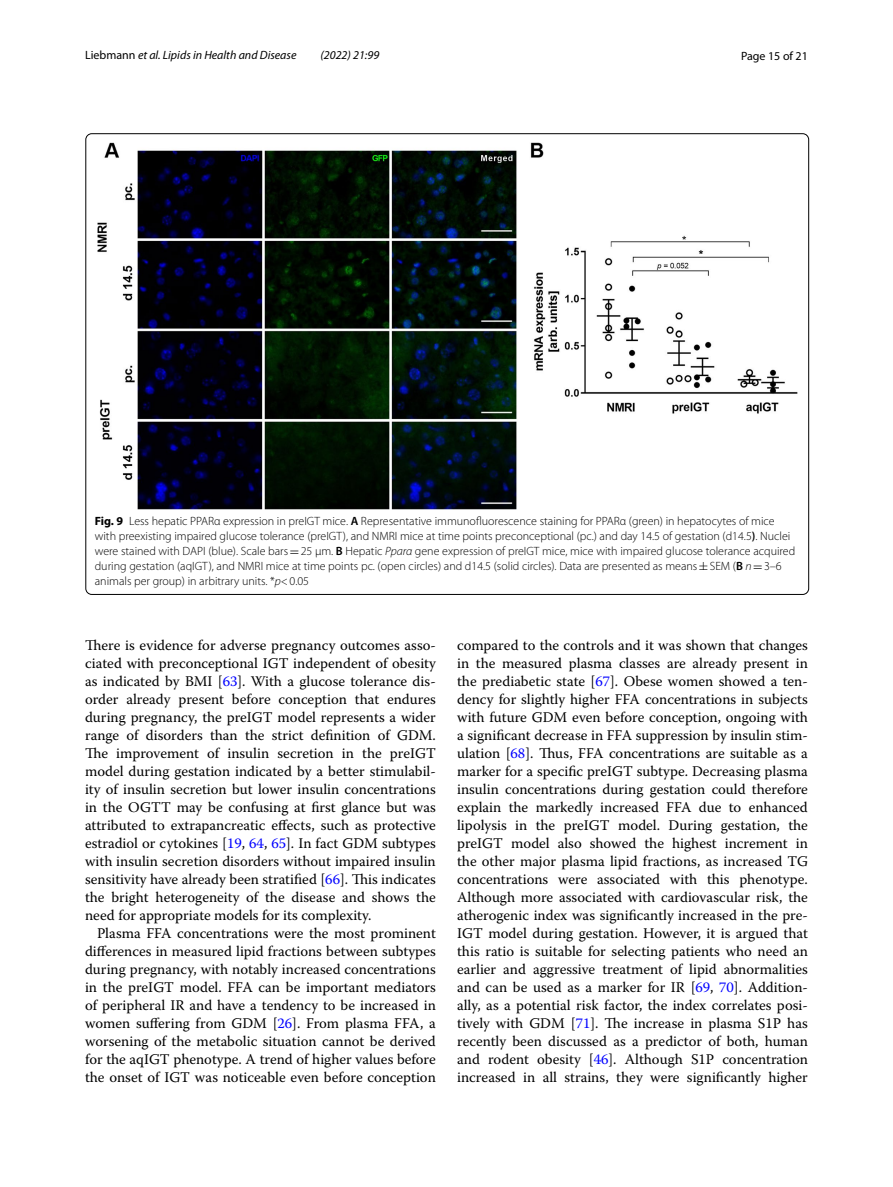
<style>
.page{position:relative;width:893px;height:1187px;background:#fff}
.page>*{position:absolute;margin:0;border:0;box-sizing:border-box;transform-origin:0 0}
.t1{font:14.7px/18px "Warnock Pro";color:#000;text-align:justify}
.t2{font:300 12px/15px "Myriad Pro";color:#000}
.t3{font:italic 12px "Myriad Pro";color:#000}
.t4{font:12px "Myriad Pro";color:#000}
.s1{font-style:normal}
.s2{font-weight:700}
.s3{font-weight:600}
.s4{font-family:"MTSY";font-weight:400}
.s5{font-style:italic}
.s6{color:#00f}
</style>
<div class="page">
<img style="left:97px;top:143px;width:700px;height:366px">
<p class="t3" style="left:85px;top:48px;width:213px"><span class="s1">Liebmann</span> et al. Lipids in Health and Disease</p>
<p class="t3" style="left:321px;top:48px;width:60px">(2022) 21:99</p>
<p class="t4" style="left:741px;top:48px;width:68px">Page 15 of 21</p>
<p class="t2" style="left:95px;top:513px;width:702px"><span class="s2">Fig. 9</span> Less hepatic PPARα expression in preIGT mice. <span class="s3">A</span> Representative immunofluorescence staining for PPARα (green) in hepatocytes of mice with preexisting impaired glucose tolerance (preIGT), and NMRI mice at time points preconceptional (pc.) and day 14.5 of gestation (d14.5<span class="s3">)</span>. Nuclei were stained with DAPI (blue). Scale bars<span class="s4">=</span>25 μm. <span class="s3">B</span> Hepatic <span class="s5">Pparα</span> gene expression of preIGT mice, mice with impaired glucose tolerance acquired during gestation (aqIGT), and NMRI mice at time points pc. (open circles) and d14.5 (solid circles). Data are presented as means<span class="s4">±</span>SEM (<span class="s3">B</span> <span class="s5">n</span><span class="s4">=</span>3–6 animals per group) in arbitrary units. *<span class="s5">p</span>&lt;0.05</p>
<p class="t1" style="left:85px;top:635px;width:352px">There is evidence for adverse pregnancy outcomes asso&shy;ciated with preconceptional IGT independent of obesity as indicated by BMI [<span class="s6">63</span>]. With a glucose tolerance dis&shy;order already present before conception that endures during pregnancy, the preIGT model represents a wider range of disorders than the strict definition of GDM.<br>The improvement of insulin secretion in the preIGT model during gestation indicated by a better stimulabil&shy;ity of insulin secretion but lower insulin concentrations in the OGTT may be confusing at first glance but was attributed to extrapancreatic effects, such as protective estradiol or cytokines [<span class="s6">19</span>, <span class="s6">64</span>, <span class="s6">65</span>]. In fact GDM subtypes with insulin secretion disorders without impaired insulin sensitivity have already been stratified [<span class="s6">66</span>]. This indicates the bright heterogeneity of the disease and shows the need for appropriate models for its complexity.</p>
<p class="t1" style="left:85px;top:923px;width:352px;text-indent:12px">Plasma FFA concentrations were the most prominent differences in measured lipid fractions between subtypes during pregnancy, with notably increased concentrations in the preIGT model. FFA can be important mediators of peripheral IR and have a tendency to be increased in women suffering from GDM [<span class="s6">26</span>]. From plasma FFA, a worsening of the metabolic situation cannot be derived for the aqIGT phenotype. A trend of higher values before the onset of IGT was noticeable even before conception</p>
<p class="t1" style="left:457px;top:635px;width:352px">compared to the controls and it was shown that changes in the measured plasma classes are already present in the prediabetic state [<span class="s6">67</span>]. Obese women showed a ten&shy;dency for slightly higher FFA concentrations in subjects with future GDM even before conception, ongoing with a significant decrease in FFA suppression by insulin stim&shy;ulation [<span class="s6">68</span>]. Thus, FFA concentrations are suitable as a marker for a specific preIGT subtype. Decreasing plasma insulin concentrations during gestation could therefore explain the markedly increased FFA due to enhanced lipolysis in the preIGT model. During gestation, the preIGT model also showed the highest increment in the other major plasma lipid fractions, as increased TG concentrations were associated with this phenotype.<br>Although more associated with cardiovascular risk, the atherogenic index was significantly increased in the pre-IGT model during gestation. However, it is argued that this ratio is suitable for selecting patients who need an earlier and aggressive treatment of lipid abnormalities and can be used as a marker for IR [<span class="s6">69</span>, <span class="s6">70</span>]. Addition&shy;ally, as a potential risk factor, the index correlates posi&shy;tively with GDM [<span class="s6">71</span>]. The increase in plasma S1P has recently been discussed as a predictor of both, human and rodent obesity [<span class="s6">46</span>]. Although S1P concentration increased in all strains, they were significantly higher</p>
</div>
